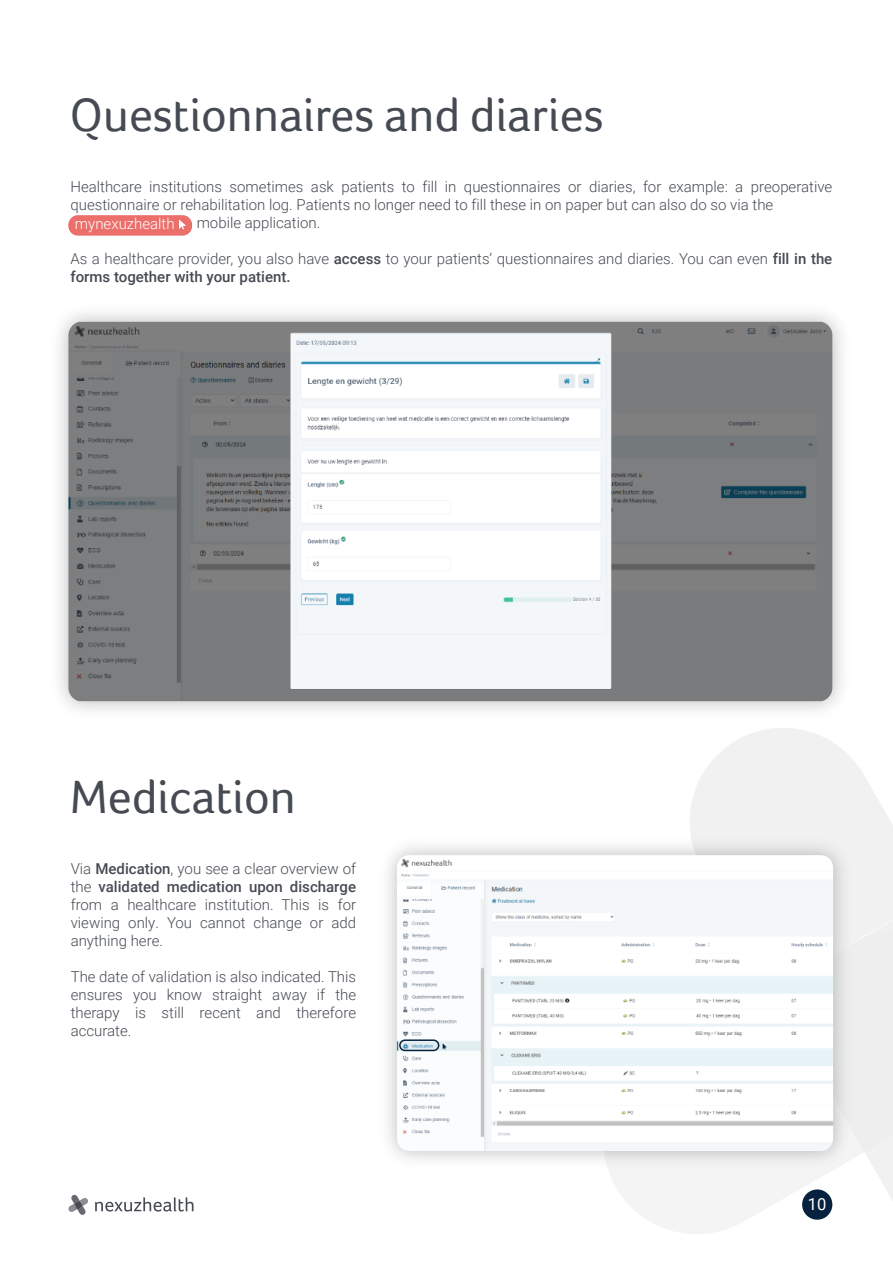
<style>
.page{position:relative;width:893px;height:1263px;background:#fff}
.page>*{position:absolute;margin:0;border:0;box-sizing:border-box;transform-origin:0 0}
.t1{font:48px "Foco";color:#464b53}
.t2{font:16.5px "Roboto";color:#fff}
.t3{font:300 15px/18px "Roboto";color:#464b53;text-align:justify}
.t4{font:300 15px "Roboto";color:#fff}
.s1{font-weight:500}
</style>
<div class="page">
<svg style="left:612px;top:1177px;width:160px;height:57px;fill:#f4f4f5"></svg>
<svg style="left:690px;top:728px;width:203px;height:101px;fill:#f1f1f2"></svg>
<svg style="left:772px;top:1177px;width:121px;height:43px"></svg>
<svg style="left:95px;top:1197px;width:98px;height:14px"></svg>
<svg style="left:68px;top:1195px;width:20px;height:20px"></svg>
<div style="left:802px;top:1189px;width:30px;height:31px;background:#07223e;border-radius:50%"></div>
<img style="left:59px;top:313px;width:783px;height:398px">
<img style="left:68px;top:322px;width:764px;height:379px">
<div style="left:68px;top:217px;width:124px;height:19px;background:#eb6f6b;border-radius:9px"></div>
<div style="left:68px;top:215px;width:124px;height:19px;background:#eb6f6b;border-radius:9px"></div>
<svg style="left:179px;top:220px;width:7px;height:10px"></svg>
<img style="left:397px;top:855px;width:436px;height:296px">
<div style="left:399px;top:1039px;width:40px;height:12px;border:2px solid #07223e;border-radius:5px"></div>
<svg style="left:443px;top:1044px;width:3px;height:5px"></svg>
<h1 class="t1" style="left:69px;top:88px;width:536px">Questionnaires and diaries</h1>
<p class="t3" style="left:70px;top:178px;width:763px">Healthcare institutions sometimes ask patients to fill in questionnaires or diaries, for example: a preoperative</p>
<p class="t3" style="left:70px;top:196px;width:704px">questionnaire or rehabilitation log. Patients no longer need to fill these in on paper but can also do so via the</p>
<p class="t3" style="left:197px;top:214px;width:125px">mobile application.</p>
<p class="t3" style="left:70px;top:250px;width:763px">As a healthcare provider, you also have <span class="s1">access</span> to your patients’ questionnaires and diaries. You can even <span class="s1">fill in the forms together with your patient.</span></p>
<p class="t4" style="left:75px;top:214px;width:101px">mynexuzhealth</p>
<h1 class="t1" style="left:70px;top:769px;width:228px">Medication</h1>
<p class="t3" style="left:71px;top:859px;width:287px">Via <span class="s1">Medication</span>, you see a clear overview of the <span class="s1">validated medication upon discharge </span>from a healthcare institution. This is for viewing only. You cannot change or add anything here.</p>
<p class="t3" style="left:71px;top:967px;width:287px">The date of validation is also indicated. This ensures you know straight away if the therapy is still recent and therefore accurate.</p>
<p class="t2" style="left:808px;top:1193px;width:20px">10</p>
</div>
